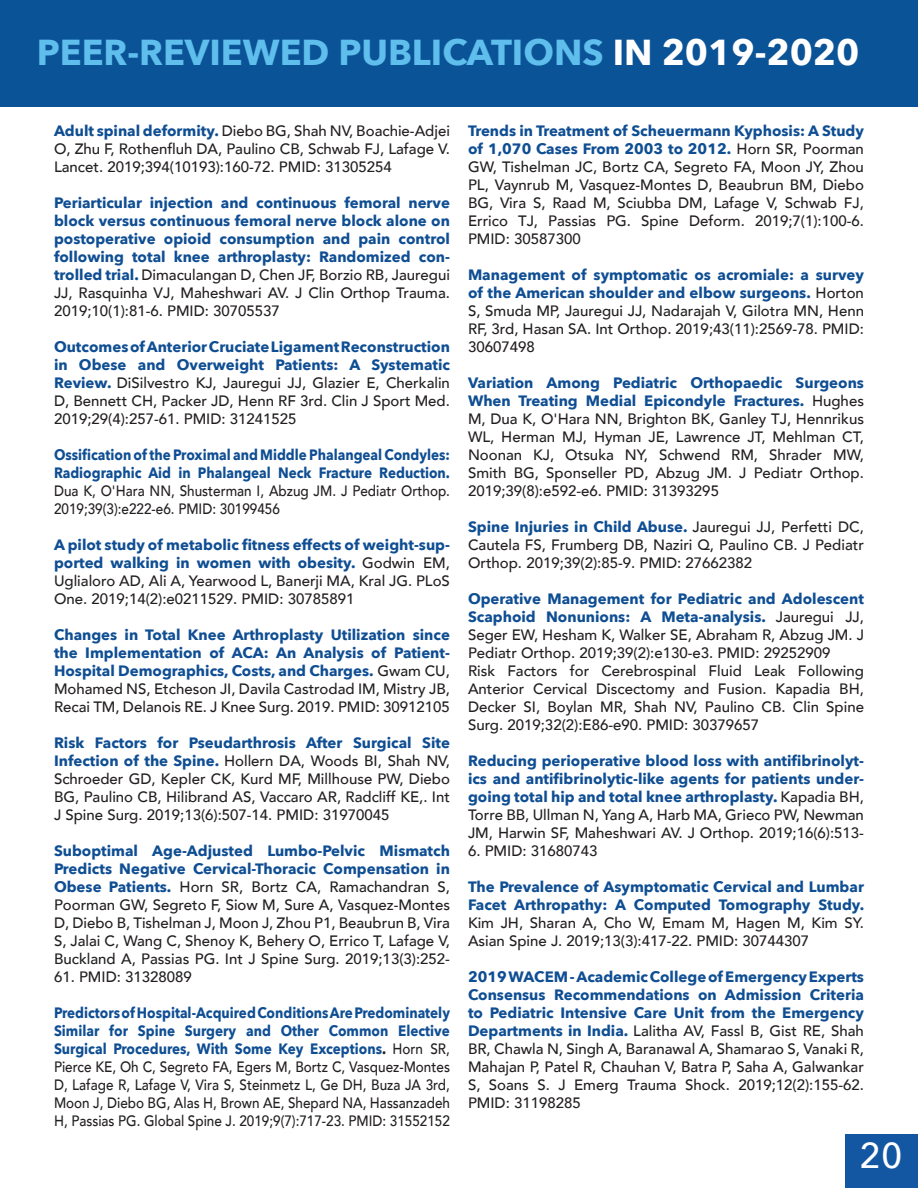
<style>
.page{position:relative;width:918px;height:1188px;background:#fff}
.page>*{position:absolute;margin:0;border:0;box-sizing:border-box;transform-origin:0 0}
.t1{font:700 36px "Avenir Next";color:#5fbeec}
.t2{font:500 36px "Avenir Next";color:#fff}
.t3{font:500 15px/18px "Avenir";color:#231f20;text-align:justify}
.t4{font:700 15px/18px "Avenir Next";color:#0f4e93;text-align:justify}
.t5{font:500 15px/18px "Avenir";color:#231f20;text-align:justify;scale:.9 1}
.t6{font:700 15px/18px "Avenir Next";color:#0f4e93;text-align:justify;scale:.9 1}
.s1{color:#fff}
.s2{font-family:"Avenir Next";font-weight:700;color:#0f4e93}
.s3{font-family:"Avenir";font-weight:500;color:#231f20}
.s4{font-family:"Avenir Next";font-weight:700}
</style>
<div class="page">
<div style="left:846px;top:1134px;width:72px;height:54px;background:#1356a2"></div>
<div style="left:1px;top:0;width:917px;height:106px;background:#0b5397"></div>
<hr style="left:0;top:0;width:1px;height:106px;background:#0b5397">
<p class="t1" style="left:37px;top:21px;width:824px">PEER-REVIEWED PUBLICATIONS <span class="s1">IN 2019-2020</span></p>
<p class="t3" style="left:54px;top:121px;width:397px"><span class="s2">Adult spinal deformity.</span> Diebo BG, Shah NV, Boachie-Adjei O, Zhu F, Rothenfluh DA, Paulino CB, Schwab FJ, Lafage V.<br>Lancet. 2019;394(10193):160-72. PMID: 31305254</p>
<p class="t4" style="left:54px;top:193px;width:398px">Periarticular injection and continuous femoral nerve block versus continuous femoral nerve block alone on postoperative opioid consumption and pain control following total knee arthroplasty: Randomized con&shy;trolled trial. <span class="s3">Dimaculangan D, Chen JF, Borzio RB, Jauregui JJ, Rasquinha VJ, Maheshwari AV. J Clin Orthop Trauma.<br>2019;10(1):81-6. PMID: 30705537</span></p>
<p class="t3" style="left:54px;top:337px;width:398px"><span class="s2">Outcomes of Anterior Cruciate Ligament Reconstruction in Obese and Overweight Patients: A Systematic Review.</span> DiSilvestro KJ, Jauregui JJ, Glazier E, Cherkalin D, Bennett CH, Packer JD, Henn RF 3rd. Clin J Sport Med.<br>2019;29(4):257-61. PMID: 31241525</p>
<p class="t6" style="left:54px;top:445px;width:442px">Ossification of the Proximal and Middle Phalangeal Condyles:<br>Radiographic Aid in Phalangeal Neck Fracture Reduction.<br><span class="s3">Dua K, O'Hara NN, Shusterman I, Abzug JM. J Pediatr Orthop.<br>2019;39(3):e222-e6. PMID: 30199456</span></p>
<p class="t3" style="left:54px;top:535px;width:398px"><span class="s2">A pilot study of metabolic fitness effects of weight-sup&shy;ported walking in women with obesity.</span> Godwin EM, Uglialoro AD, Ali A, Yearwood L, Banerji MA, Kral JG. PLoS One. 2019;14(2):e0211529. PMID: 30785891</p>
<p class="t4" style="left:54px;top:625px;width:398px">Changes in Total Knee Arthroplasty Utilization since the Implementation of ACA: An Analysis of Patient-Hospital Demographics, Costs, and Charges. <span class="s3">Gwam CU, Mohamed NS, Etcheson JI, Davila Castrodad IM, Mistry JB, Recai TM, Delanois RE. J Knee Surg. 2019. PMID: 30912105</span></p>
<p class="t3" style="left:54px;top:733px;width:398px"><span class="s2">Risk Factors for Pseudarthrosis After Surgical Site Infection of the Spine.</span> Hollern DA, Woods BI, Shah NV, Schroeder GD, Kepler CK, Kurd MF, Millhouse PW, Diebo BG, Paulino CB, Hilibrand AS, Vaccaro AR, Radcliff KE,. Int J Spine Surg. 2019;13(6):507-14. PMID: 31970045</p>
<p class="t3" style="left:54px;top:841px;width:398px"><span class="s2">Suboptimal Age-Adjusted Lumbo-Pelvic Mismatch Predicts Negative Cervical-Thoracic Compensation in Obese Patients.</span> Horn SR, Bortz CA, Ramachandran S, Poorman GW, Segreto F, Siow M, Sure A, Vasquez-Montes D, Diebo B, Tishelman J, Moon J, Zhou P1, Beaubrun B, Vira S, Jalai C, Wang C, Shenoy K, Behery O, Errico T, Lafage V, Buckland A, Passias PG. Int J Spine Surg. 2019;13(3):252-</p>
<p class="t3" style="left:54px;top:967px;width:139px">61. PMID: 31328089</p>
<p class="t5" style="left:54px;top:1003px;width:442px"><span class="s2">Predictors of Hospital-Acquired Conditions Are Predominately Similar for Spine Surgery and Other Common Elective Surgical Procedures, With Some Key Exceptions</span><span class="s4">.</span> Horn SR, Pierce KE, Oh C, Segreto FA, Egers M, Bortz C, Vasquez-Montes D, Lafage R, Lafage V, Vira S, Steinmetz L, Ge DH, Buza JA 3rd, Moon J, Diebo BG, Alas H, Brown AE, Shepard NA, Hassanzadeh H, Passias PG. Global Spine J. 2019;9(7):717-23. PMID: 31552152</p>
<p class="t3" style="left:468px;top:121px;width:398px"><span class="s2">Trends in Treatment of Scheuermann Kyphosis: A Study of 1,070 Cases From 2003 to 2012.</span> Horn SR, Poorman GW, Tishelman JC, Bortz CA, Segreto FA, Moon JY, Zhou PL, Vaynrub M, Vasquez-Montes D, Beaubrun BM, Diebo BG, Vira S, Raad M, Sciubba DM, Lafage V, Schwab FJ, Errico TJ, Passias PG. Spine Deform. 2019;7(1):100-6.<br>PMID: 30587300</p>
<p class="t3" style="left:468px;top:265px;width:398px"><span class="s2">Management of symptomatic os acromiale: a survey of the American shoulder and elbow surgeons.</span> Horton S, Smuda MP, Jauregui JJ, Nadarajah V, Gilotra MN, Henn RF, 3rd, Hasan SA. Int Orthop. 2019;43(11):2569-78. PMID:<br>30607498</p>
<p class="t3" style="left:468px;top:373px;width:398px"><span class="s2">Variation Among Pediatric Orthopaedic Surgeons When Treating Medial Epicondyle Fractures.</span> Hughes M, Dua K, O'Hara NN, Brighton BK, Ganley TJ, Hennrikus WL, Herman MJ, Hyman JE, Lawrence JT, Mehlman CT, Noonan KJ, Otsuka NY, Schwend RM, Shrader MW, Smith BG, Sponseller PD, Abzug JM. J Pediatr Orthop.<br>2019;39(8):e592-e6. PMID: 31393295</p>
<p class="t3" style="left:468px;top:517px;width:398px"><span class="s2">Spine Injuries in Child Abuse.</span> Jauregui JJ, Perfetti DC, Cautela FS, Frumberg DB, Naziri Q, Paulino CB. J Pediatr Orthop. 2019;39(2):85-9. PMID: 27662382</p>
<p class="t3" style="left:468px;top:589px;width:398px"><span class="s2">Operative Management for Pediatric and Adolescent Scaphoid Nonunions: A Meta-analysis.</span> Jauregui JJ, Seger EW, Hesham K, Walker SE, Abraham R, Abzug JM. J Pediatr Orthop. 2019;39(2):e130-e3. PMID: 29252909</p>
<p class="t3" style="left:468px;top:661px;width:398px">Risk Factors for Cerebrospinal Fluid Leak Following Anterior Cervical Discectomy and Fusion. Kapadia BH, Decker SI, Boylan MR, Shah NV, Paulino CB. Clin Spine Surg. 2019;32(2):E86-e90. PMID: 30379657</p>
<p class="t4" style="left:468px;top:751px;width:398px">Reducing perioperative blood loss with antifibrinolyt&shy;ics and antifibrinolytic-like agents for patients under&shy;going total hip and total knee arthroplasty. <span class="s3">Kapadia BH, Torre BB, Ullman N, Yang A, Harb MA, Grieco PW, Newman JM, Harwin SF, Maheshwari AV. J Orthop. 2019;16(6):513-</span></p>
<p class="t3" style="left:468px;top:841px;width:131px">6. PMID: 31680743</p>
<p class="t4" style="left:468px;top:877px;width:398px">The Prevalence of Asymptomatic Cervical and Lumbar Facet Arthropathy: A Computed Tomography Study.<br><span class="s3">Kim JH, Sharan A, Cho W, Emam M, Hagen M, Kim SY.<br>Asian Spine J. 2019;13(3):417-22. PMID: 30744307</span></p>
<p class="t3" style="left:468px;top:967px;width:398px"><span class="s2">2019 WACEM - Academic College of Emergency Experts Consensus Recommendations on Admission Criteria to Pediatric Intensive Care Unit from the Emergency Departments in India.</span> Lalitha AV, Fassl B, Gist RE, Shah BR, Chawla N, Singh A, Baranawal A, Shamarao S, Vanaki R, Mahajan P, Patel R, Chauhan V, Batra P, Saha A, Galwankar S, Soans S. J Emerg Trauma Shock. 2019;12(2):155-62.<br>PMID: 31198285</p>
<p class="t2" style="left:860px;top:1124px;width:44px">20</p>
</div>
